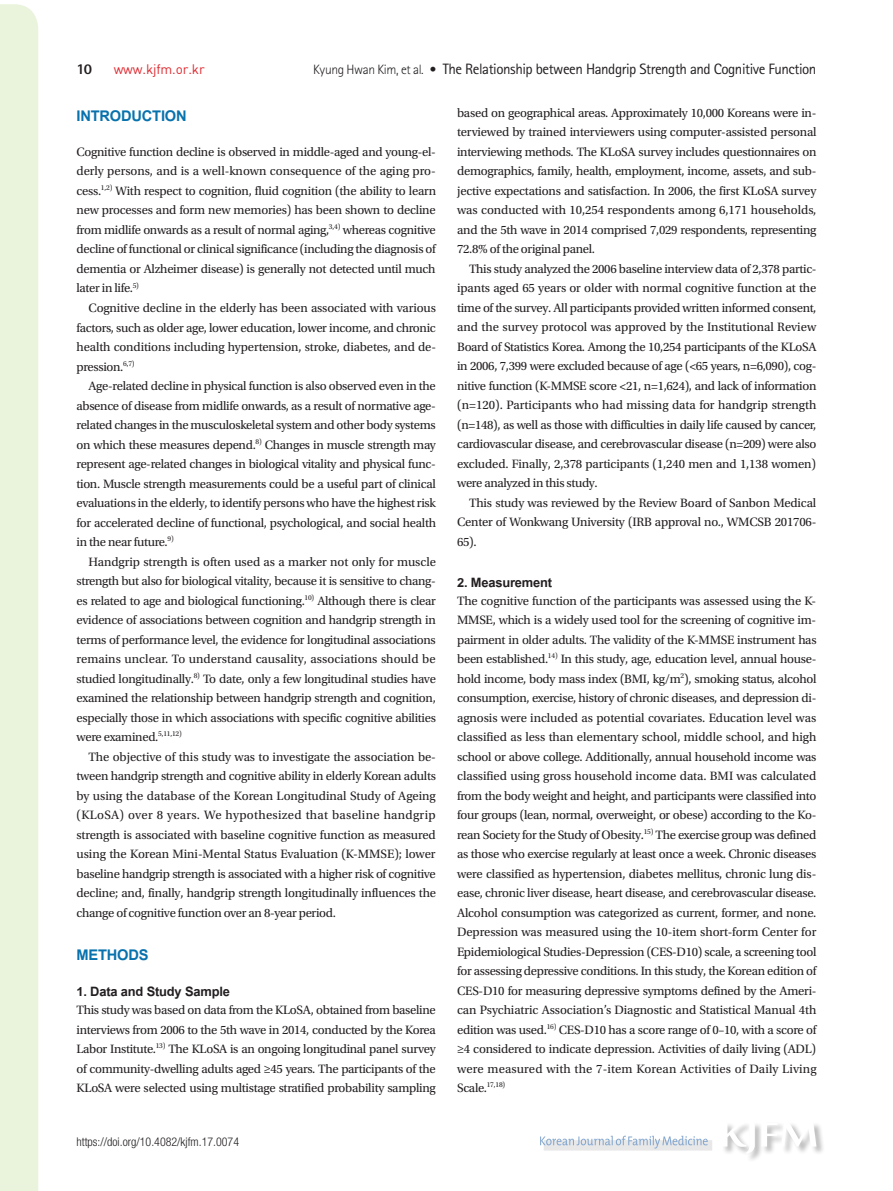
<style>
.page{position:relative;width:893px;height:1191px;background:#fff}
.page>*{position:absolute;margin:0;border:0;box-sizing:border-box;transform-origin:0 0}
.t1{font:700 20.4px "Utsaah";letter-spacing:-.01em;color:#0872ad}
.t2{font:700 18px "Utsaah";letter-spacing:-.01em;color:#231f20}
.t3{font:15px "Rotis Sans Serif Std";letter-spacing:-.03em;color:#231f20}
.t4{font:800 15px "Rotis Sans Serif Std";color:#231f20}
.t5{font:13.5px "Dinreg";letter-spacing:-.01em;color:#e02a30}
.t6{font:12.75px/19.5px "Utopia Std";letter-spacing:-.02em;color:#231f20;text-align:justify}
.t7{font:300 condensed 12px "Helvetica Neue LT Std";color:#231f20}
.s1{font-weight:300;font-size:13.5px}
</style>
<div class="page">
<div style="left:0;top:4px;width:38px;height:1187px;background:#eaf3dc"></div>
<div style="left:721px;top:1122px;width:104px;height:40px;background:#231f20;opacity:.3"></div>
<svg style="left:722px;top:1122px;width:94px;height:32px"></svg>
<div style="left:544px;top:1140px;width:168px;height:10px;background:#e8e8e9"></div>
<svg style="left:540px;top:1135px;width:168px;height:13px"></svg>
<p class="t4" style="left:77px;top:60px;width:17px">10</p>
<p class="t5" style="left:114px;top:61px;width:93px">www.kjfm.or.kr</p>
<p class="t3" style="left:313px;top:60px;width:505px"><span class="s1">Kyung Hwan Kim, et al. •</span> The Relationship between Handgrip Strength and Cognitive Function</p>
<h1 class="t1" style="left:77px;top:106px;width:112px">INTRODUCTION</h1>
<p class="t6" style="left:77px;top:142px;width:361px">Cognitive function decline is observed in middle-aged and young-el&shy;derly persons, and is a well-known consequence of the aging pro&shy;cess.<sup>1,2)</sup> With respect to cognition, fluid cognition (the ability to learn new processes and form new memories) has been shown to decline from midlife onwards as a result of normal aging,<sup>3,4)</sup> whereas cognitive decline of functional or clinical significance (including the diagnosis of dementia or Alzheimer disease) is generally not detected until much later in life.<sup>5)</sup></p>
<p class="t6" style="left:77px;top:298px;width:361px;text-indent:12px">Cognitive decline in the elderly has been associated with various factors, such as older age, lower education, lower income, and chronic health conditions including hypertension, stroke, diabetes, and de&shy;pression.<sup>6,7)</sup></p>
<p class="t6" style="left:77px;top:376px;width:361px;text-indent:12px">Age-related decline in physical function is also observed even in the absence of disease from midlife onwards, as a result of normative age&shy;related changes in the musculoskeletal system and other body systems on which these measures depend.<sup>8)</sup> Changes in muscle strength may represent age-related changes in biological vitality and physical func&shy;tion. Muscle strength measurements could be a useful part of clinical evaluations in the elderly, to identify persons who have the highest risk for accelerated decline of functional, psychological, and social health in the near future.<sup>9)</sup></p>
<p class="t6" style="left:77px;top:552px;width:361px;text-indent:12px">Handgrip strength is often used as a marker not only for muscle strength but also for biological vitality, because it is sensitive to chang&shy;es related to age and biological functioning.<sup>10)</sup> Although there is clear evidence of associations between cognition and handgrip strength in terms of performance level, the evidence for longitudinal associations remains unclear. To understand causality, associations should be studied longitudinally.<sup>8)</sup> To date, only a few longitudinal studies have examined the relationship between handgrip strength and cognition, especially those in which associations with specific cognitive abilities were examined.<sup>5,11,12)</sup></p>
<p class="t6" style="left:77px;top:747px;width:361px;text-indent:12px">The objective of this study was to investigate the association be&shy;tween handgrip strength and cognitive ability in elderly Korean adults by using the database of the Korean Longitudinal Study of Ageing (KLoSA) over 8 years. We hypothesized that baseline handgrip strength is associated with baseline cognitive function as measured using the Korean Mini-Mental Status Evaluation (K-MMSE); lower baseline handgrip strength is associated with a higher risk of cognitive decline; and, finally, handgrip strength longitudinally influences the change of cognitive function over an 8-year period.</p>
<h1 class="t1" style="left:77px;top:945px;width:74px">METHODS</h1>
<h2 class="t2" style="left:77px;top:983px;width:155px">1. Data and Study Sample</h2>
<p class="t6" style="left:77px;top:1000px;width:361px">This study was based on data from the KLoSA, obtained from baseline interviews from 2006 to the 5th wave in 2014, conducted by the Korea Labor Institute.<sup>13)</sup> The KLoSA is an ongoing longitudinal panel survey of community-dwelling adults aged ≥45 years. The participants of the KLoSA were selected using multistage stratified probability sampling</p>
<p class="t7" style="left:77px;top:1134px;width:164px">https://doi.org/10.4082/kjfm.17.0074</p>
<p class="t6" style="left:457px;top:103px;width:361px">based on geographical areas. Approximately 10,000 Koreans were in&shy;terviewed by trained interviewers using computer-assisted personal interviewing methods. The KLoSA survey includes questionnaires on demographics, family, health, employment, income, assets, and sub&shy;jective expectations and satisfaction. In 2006, the first KLoSA survey was conducted with 10,254 respondents among 6,171 households, and the 5th wave in 2014 comprised 7,029 respondents, representing 72.8% of the original panel.</p>
<p class="t6" style="left:457px;top:259px;width:361px;text-indent:12px">This study analyzed the 2006 baseline interview data of 2,378 partic&shy;ipants aged 65 years or older with normal cognitive function at the time of the survey. All participants provided written informed consent, and the survey protocol was approved by the Institutional Review Board of Statistics Korea. Among the 10,254 participants of the KLoSA in 2006, 7,399 were excluded because of age (&lt;65 years, n=6,090), cog&shy;nitive function (K-MMSE score &lt;21, n=1,624), and lack of information (n=120). Participants who had missing data for handgrip strength (n=148), as well as those with difficulties in daily life caused by cancer, cardiovascular disease, and cerebrovascular disease (n=209) were also excluded. Finally, 2,378 participants (1,240 men and 1,138 women) were analyzed in this study.</p>
<p class="t6" style="left:457px;top:493px;width:361px;text-indent:12px">This study was reviewed by the Review Board of Sanbon Medical Center of Wonkwang University (IRB approval no., WMCSB 201706- 65).</p>
<h2 class="t2" style="left:457px;top:573px;width:97px">2. Measurement</h2>
<p class="t6" style="left:457px;top:591px;width:361px">The cognitive function of the participants was assessed using the K-MMSE, which is a widely used tool for the screening of cognitive im&shy;pairment in older adults. The validity of the K-MMSE instrument has been established.<sup>14)</sup> In this study, age, education level, annual house&shy;hold income, body mass index (BMI, kg/m<sup>2</sup>), smoking status, alcohol consumption, exercise, history of chronic diseases, and depression di&shy;agnosis were included as potential covariates. Education level was classified as less than elementary school, middle school, and high school or above college. Additionally, annual household income was classified using gross household income data. BMI was calculated from the body weight and height, and participants were classified into four groups (lean, normal, overweight, or obese) according to the Ko&shy;rean Society for the Study of Obesity.<sup>15)</sup> The exercise group was defined as those who exercise regularly at least once a week. Chronic diseases were classified as hypertension, diabetes mellitus, chronic lung dis&shy;ease, chronic liver disease, heart disease, and cerebrovascular disease.<br>Alcohol consumption was categorized as current, former, and none.<br>Depression was measured using the 10-item short-form Center for Epidemiological Studies-Depression (CES-D10) scale, a screening tool for assessing depressive conditions. In this study, the Korean edition of CES-D10 for measuring depressive symptoms defined by the Ameri&shy;can Psychiatric Association’s Diagnostic and Statistical Manual 4th edition was used.<sup>16)</sup> CES-D10 has a score range of 0–10, with a score of ≥4 considered to indicate depression. Activities of daily living (ADL) were measured with the 7-item Korean Activities of Daily Living Scale.<sup>17,18)</sup></p>
</div>
